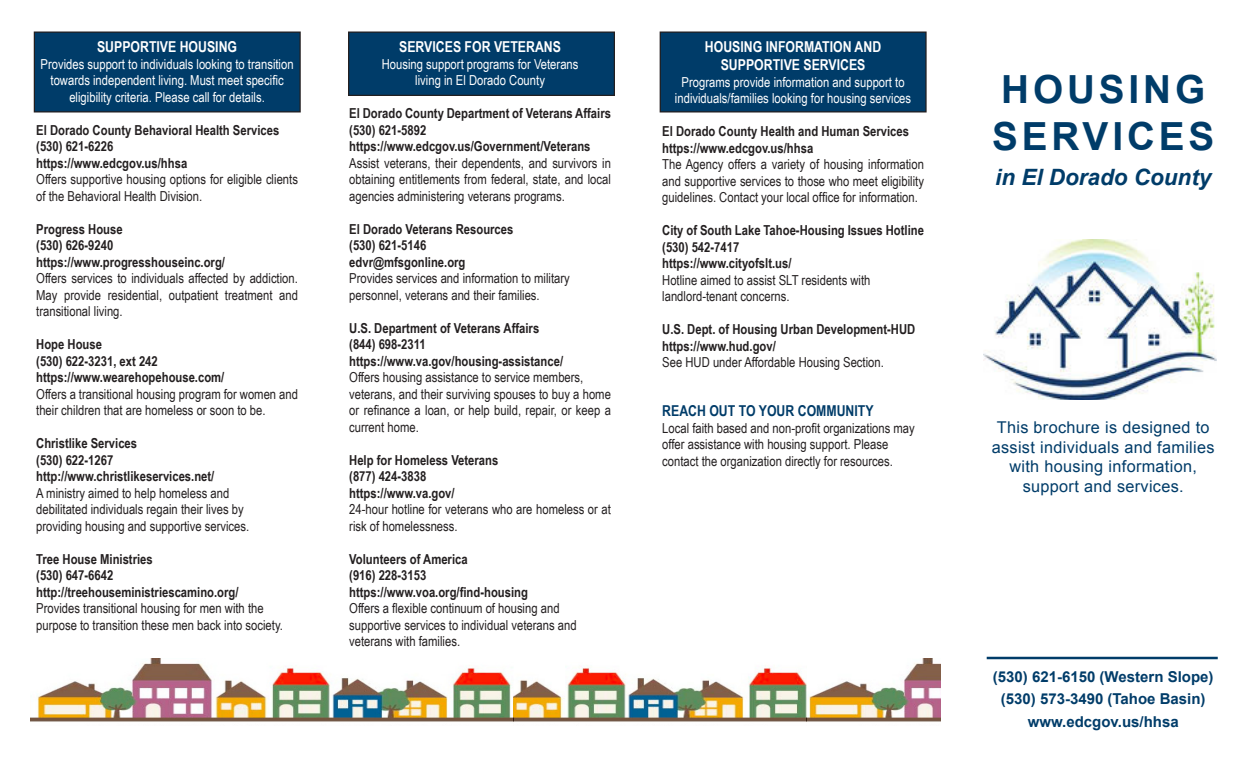
<style>
.page{position:relative;width:1260px;height:765px;background:#fff}
.page>*{position:absolute;margin:0;border:0;box-sizing:border-box;transform-origin:0 0}
.t1{font:700 38.75px "Arial";letter-spacing:.1em;color:#003c69}
.t2{font:italic 700 22.5px "Arial";color:#003c69}
.t3{font:16.25px/19.5px "Arial";letter-spacing:.02em;color:#003c69;text-align:center}
.t4{font:700 15px "Arial Narrow";color:#fff}
.t5{font:700 15px "Arial";color:#003c69}
.t6{font:700 15px "Arial Narrow";color:#003c69}
.t7{font:13.75px/16.5px "Arial Narrow";color:#231f20}
.t8{font:700 13.75px "Arial Narrow";color:#231f20}
.t9{font:13.75px/16.5px "Arial Narrow";color:#fff;text-align:center}
</style>
<div class="page">
<hr style="left:987px;top:657px;width:231px;height:2px;background:#003c69">
<div style="left:34px;top:32px;width:266px;height:80px;background:#003c69"></div>
<div style="left:34px;top:32px;width:267px;height:80px;border:1px solid #231f20"></div>
<div style="left:349px;top:32px;width:265px;height:63px;background:#003c69"></div>
<div style="left:348px;top:32px;width:267px;height:64px;border:1px solid #231f20"></div>
<div style="left:660px;top:32px;width:266px;height:80px;background:#003c69"></div>
<div style="left:660px;top:32px;width:267px;height:80px;border:1px solid #231f20"></div>
<img style="left:984px;top:239px;width:232px;height:161px">
<img style="left:30px;top:659px;width:911px;height:63px">
<p class="t4" style="left:97px;top:36px;width:142px">SUPPORTIVE HOUSING</p>
<p class="t9" style="left:41px;top:55px;width:255px">Provides support to individuals looking to transition towards independent living. Must meet specific</p>
<p class="t9" style="left:69px;top:88px;width:197px">eligibility criteria. Please call for details.</p>
<p class="t8" style="left:36px;top:119px;width:245px">El Dorado County Behavioral Health Services</p>
<p class="t8" style="left:36px;top:136px;width:79px">(530) 621-6226</p>
<p class="t8" style="left:36px;top:152px;width:153px">https://www.edcgov.us/hhsa</p>
<p class="t7" style="left:36px;top:171px;width:263px">Offers supportive housing options for eligible clients of the Behavioral Health Division.</p>
<p class="t8" style="left:36px;top:218px;width:88px">Progress House</p>
<p class="t8" style="left:36px;top:235px;width:79px">(530) 626-9240</p>
<p class="t8" style="left:36px;top:251px;width:190px">https://www.progresshouseinc.org/</p>
<p class="t7" style="left:36px;top:270px;width:263px;text-align:justify">Offers services to individuals affected by addiction.<br>May provide residential, outpatient treatment and transitional living.</p>
<p class="t8" style="left:36px;top:334px;width:67px">Hope House</p>
<p class="t8" style="left:36px;top:350px;width:123px">(530) 622-3231, ext 242</p>
<p class="t8" style="left:36px;top:367px;width:190px">https://www.wearehopehouse.com/</p>
<p class="t7" style="left:36px;top:385px;width:263px">Offers a transitional housing program for women and their children that are homeless or soon to be.</p>
<p class="t8" style="left:36px;top:433px;width:102px">Christlike Services</p>
<p class="t8" style="left:36px;top:449px;width:79px">(530) 622-1267</p>
<p class="t8" style="left:36px;top:466px;width:180px">http://www.christlikeservices.net/</p>
<p class="t7" style="left:36px;top:484px;width:195px">A ministry aimed to help homeless and</p>
<p class="t7" style="left:36px;top:501px;width:209px">debilitated individuals regain their lives by</p>
<p class="t7" style="left:36px;top:517px;width:215px">providing housing and supportive services.</p>
<p class="t8" style="left:36px;top:548px;width:118px">Tree House Ministries</p>
<p class="t8" style="left:36px;top:565px;width:79px">(530) 647-6642</p>
<p class="t8" style="left:36px;top:581px;width:204px">http://treehouseministriescamino.org/</p>
<p class="t7" style="left:36px;top:600px;width:229px">Provides transitional housing for men with the</p>
<p class="t7" style="left:36px;top:616px;width:248px">purpose to transition these men back into society.</p>
<p class="t4" style="left:399px;top:36px;width:163px">SERVICES FOR VETERANS</p>
<p class="t9" style="left:382px;top:55px;width:198px">Housing support programs for Veterans</p>
<p class="t9" style="left:415px;top:72px;width:131px">living in El Dorado County</p>
<p class="t8" style="left:349px;top:103px;width:263px">El Dorado County Department of Veterans Affairs</p>
<p class="t8" style="left:349px;top:119px;width:79px">(530) 621-5892</p>
<p class="t8" style="left:349px;top:136px;width:243px">https://www.edcgov.us/Government/Veterans</p>
<p class="t7" style="left:349px;top:154px;width:263px;text-align:justify">Assist veterans, their dependents, and survivors in obtaining entitlements from federal, state, and local agencies administering veterans programs.</p>
<p class="t8" style="left:349px;top:218px;width:166px">El Dorado Veterans Resources</p>
<p class="t8" style="left:349px;top:235px;width:79px">(530) 621-5146</p>
<p class="t8" style="left:349px;top:251px;width:118px">edvr@mfsgonline.org</p>
<p class="t7" style="left:349px;top:270px;width:222px">Provides services and information to military</p>
<p class="t7" style="left:349px;top:286px;width:192px">personnel, veterans and their families.</p>
<p class="t8" style="left:349px;top:317px;width:192px">U.S. Department of Veterans Affairs</p>
<p class="t8" style="left:349px;top:334px;width:78px">(844) 698-2311</p>
<p class="t8" style="left:349px;top:350px;width:215px">https://www.va.gov/housing-assistance/</p>
<p class="t7" style="left:349px;top:369px;width:236px">Offers housing assistance to service members,</p>
<p class="t7" style="left:349px;top:385px;width:263px;text-align:justify">veterans, and their surviving spouses to buy a home or refinance a loan, or help build, repair, or keep a current home.</p>
<p class="t8" style="left:349px;top:449px;width:151px">Help for Homeless Veterans</p>
<p class="t8" style="left:349px;top:466px;width:79px">(877) 424-3838</p>
<p class="t8" style="left:349px;top:482px;width:107px">https://www.va.gov/</p>
<p class="t7" style="left:349px;top:501px;width:263px">24-hour hotline for veterans who are homeless or at risk of homelessness.</p>
<p class="t8" style="left:349px;top:548px;width:120px">Volunteers of America</p>
<p class="t8" style="left:349px;top:565px;width:79px">(916) 228-3153</p>
<p class="t8" style="left:349px;top:581px;width:180px">https://www.voa.org/find-housing</p>
<p class="t7" style="left:349px;top:600px;width:212px">Offers a flexible continuum of housing and</p>
<p class="t7" style="left:349px;top:616px;width:229px">supportive services to individual veterans and</p>
<p class="t7" style="left:349px;top:633px;width:112px">veterans with families.</p>
<p class="t4" style="left:705px;top:36px;width:178px">HOUSING INFORMATION AND</p>
<p class="t4" style="left:721px;top:54px;width:146px">SUPPORTIVE SERVICES</p>
<p class="t9" style="left:682px;top:73px;width:225px">Programs provide information and support to</p>
<p class="t9" style="left:675px;top:90px;width:238px">individuals/families looking for housing services</p>
<p class="t8" style="left:662px;top:121px;width:248px">El Dorado County Health and Human Services</p>
<p class="t8" style="left:662px;top:137px;width:153px">https://www.edcgov.us/hhsa</p>
<p class="t7" style="left:662px;top:156px;width:263px;text-align:justify">The Agency offers a variety of housing information and supportive services to those who meet eligibility guidelines. Contact your local office for information.</p>
<p class="t8" style="left:662px;top:220px;width:263px">City of South Lake Tahoe-Housing Issues Hotline</p>
<p class="t8" style="left:662px;top:236px;width:79px">(530) 542-7417</p>
<p class="t8" style="left:662px;top:253px;width:131px">https://www.cityofslt.us/</p>
<p class="t7" style="left:662px;top:271px;width:210px">Hotline aimed to assist SLT residents with</p>
<p class="t7" style="left:662px;top:288px;width:129px">landlord-tenant concerns.</p>
<p class="t8" style="left:662px;top:319px;width:255px">U.S. Dept. of Housing Urban Development-HUD</p>
<p class="t8" style="left:662px;top:335px;width:115px">https://www.hud.gov/</p>
<p class="t7" style="left:662px;top:354px;width:223px">See HUD under Affordable Housing Section.</p>
<p class="t6" style="left:662px;top:400px;width:213px">REACH OUT TO YOUR COMMUNITY</p>
<p class="t7" style="left:662px;top:419px;width:254px">Local faith based and non-profit organizations may offer assistance with housing support. Please</p>
<p class="t7" style="left:662px;top:452px;width:232px">contact the organization directly for resources.</p>
<p class="t1" style="left:1001px;top:64px;width:206px">HOUSING</p>
<p class="t1" style="left:992px;top:110px;width:224px">SERVICES</p>
<p class="t2" style="left:995px;top:162px;width:218px">in El Dorado County</p>
<p class="t3" style="left:997px;top:418px;width:214px">This brochure is designed to</p>
<p class="t3" style="left:992px;top:437px;width:224px">assist individuals and families with housing information,</p>
<p class="t3" style="left:1023px;top:476px;width:162px">support and services.</p>
<p class="t5" style="left:993px;top:666px;width:222px">(530) 621-6150 (Western Slope)</p>
<p class="t5" style="left:1001px;top:689px;width:206px">(530) 573-3490 (Tahoe Basin)</p>
<p class="t5" style="left:1028px;top:711px;width:152px">www.edcgov.us/hhsa</p>
</div>
